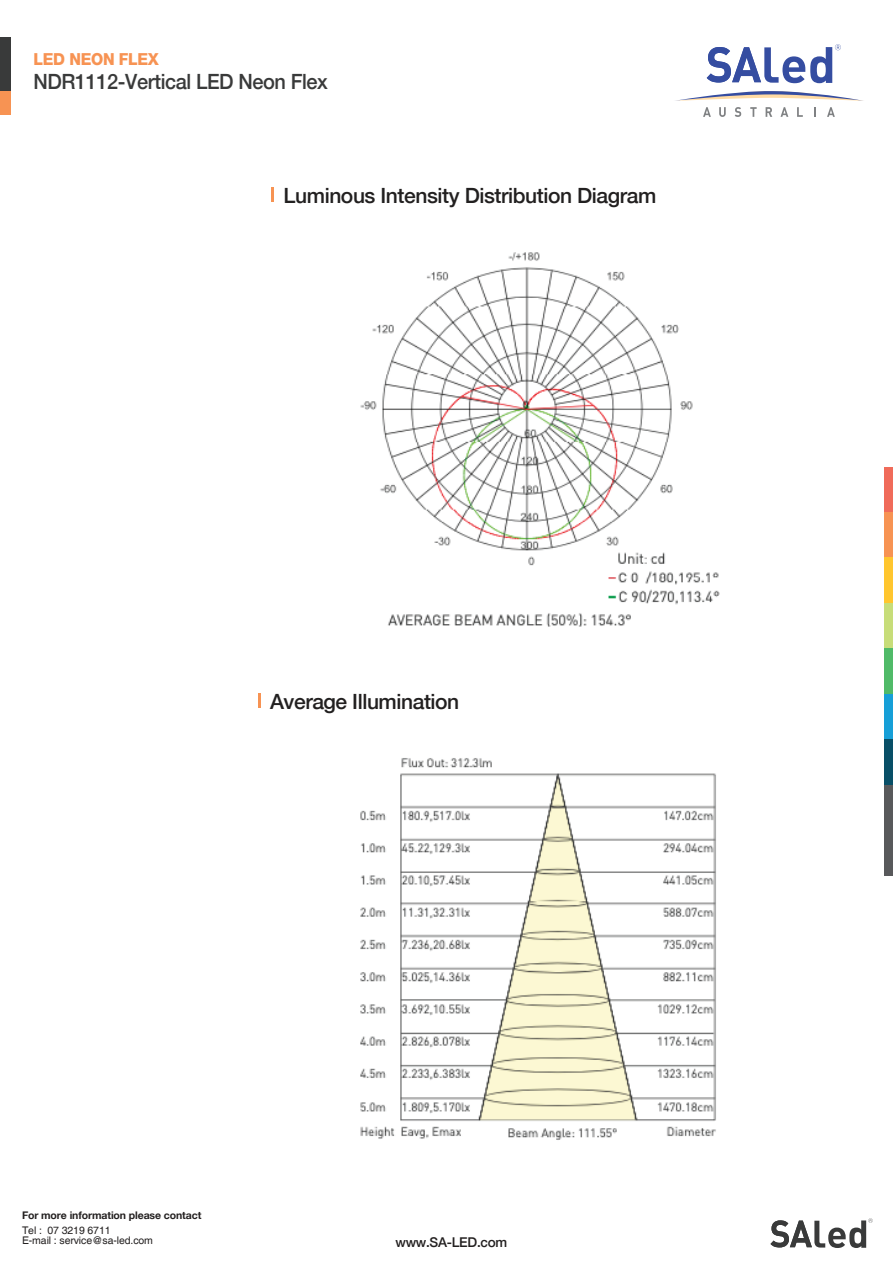
<style>
.page{position:relative;width:893px;height:1263px;background:#fff}
.page>*{position:absolute;margin:0;border:0;box-sizing:border-box;transform-origin:0 0}
.t1{font:500 21px "Helvetica 65";letter-spacing:-.02em;color:#222020}
.t2{font:500 21px "Helvetica 65";letter-spacing:-.02em;color:#393a3a;scale:.95 1}
.t3{font:800 16.5px "Helvetica 85";letter-spacing:-.02em;color:#f79353;scale:.95 1}
.t4{font:500 13.5px "Helvetica 65";letter-spacing:-.02em;color:#232020}
.t5{font:10.5px/10.5px "Helvetica";letter-spacing:-.01em;color:#232020}
.t6{font:700 10.5px "Helvetica 75";letter-spacing:-.01em;color:#232020}
</style>
<div class="page">
<div style="left:0;top:37px;width:10px;height:54px;background:#393a3a"></div>
<div style="left:0;top:91px;width:10px;height:24px;background:#f79353"></div>
<svg style="left:707px;top:44px;width:134px;height:39px"></svg>
<svg style="left:675px;top:91px;width:188px;height:10px"></svg>
<svg style="left:703px;top:107px;width:8px;height:10px"></svg>
<svg style="left:719px;top:107px;width:7px;height:10px"></svg>
<svg style="left:735px;top:107px;width:6px;height:10px"></svg>
<svg style="left:750px;top:107px;width:7px;height:10px"></svg>
<svg style="left:765px;top:107px;width:7px;height:10px"></svg>
<svg style="left:780px;top:107px;width:8px;height:10px"></svg>
<svg style="left:797px;top:107px;width:6px;height:10px"></svg>
<svg style="left:814px;top:107px;width:2px;height:10px"></svg>
<svg style="left:827px;top:107px;width:8px;height:10px"></svg>
<svg style="left:770px;top:1218px;width:103px;height:30px"></svg>
<div style="left:884px;top:467px;width:9px;height:45px;background:#f06b5a"></div>
<div style="left:884px;top:512px;width:9px;height:46px;background:#f79353"></div>
<div style="left:884px;top:557px;width:9px;height:46px;background:#ffc62e"></div>
<div style="left:884px;top:603px;width:9px;height:45px;background:#c7dd79"></div>
<div style="left:884px;top:648px;width:9px;height:46px;background:#50ba68"></div>
<div style="left:884px;top:694px;width:9px;height:46px;background:#169fd7"></div>
<div style="left:884px;top:740px;width:9px;height:45px;background:#084f67"></div>
<div style="left:884px;top:785px;width:9px;height:46px;background:#58595b"></div>
<div style="left:884px;top:831px;width:9px;height:45px;background:#58595b"></div>
<hr style="left:271px;top:187px;width:3px;height:15px;background:#f79353">
<hr style="left:258px;top:693px;width:3px;height:14px;background:#f79353">
<img style="left:360px;top:758px;width:356px;height:382px">
<img style="left:360px;top:252px;width:360px;height:375px">
<p class="t3" style="left:34px;top:50px;width:134px">LED NEON FLEX</p>
<p class="t2" style="left:34px;top:69px;width:311px">NDR1112-Vertical LED Neon Flex</p>
<p class="t1" style="left:284px;top:183px;width:374px">Luminous Intensity Distribution Diagram</p>
<p class="t1" style="left:270px;top:689px;width:191px">Average Illumination</p>
<p class="t6" style="left:22px;top:1209px;width:181px">For more information please contact</p>
<p class="t5" style="left:22px;top:1225px;width:133px">Tel : 07 3219 6711<br>E-mail : service@sa-led.com</p>
<p class="t4" style="left:395px;top:1234px;width:113px">www.SA-LED.com</p>
</div>
